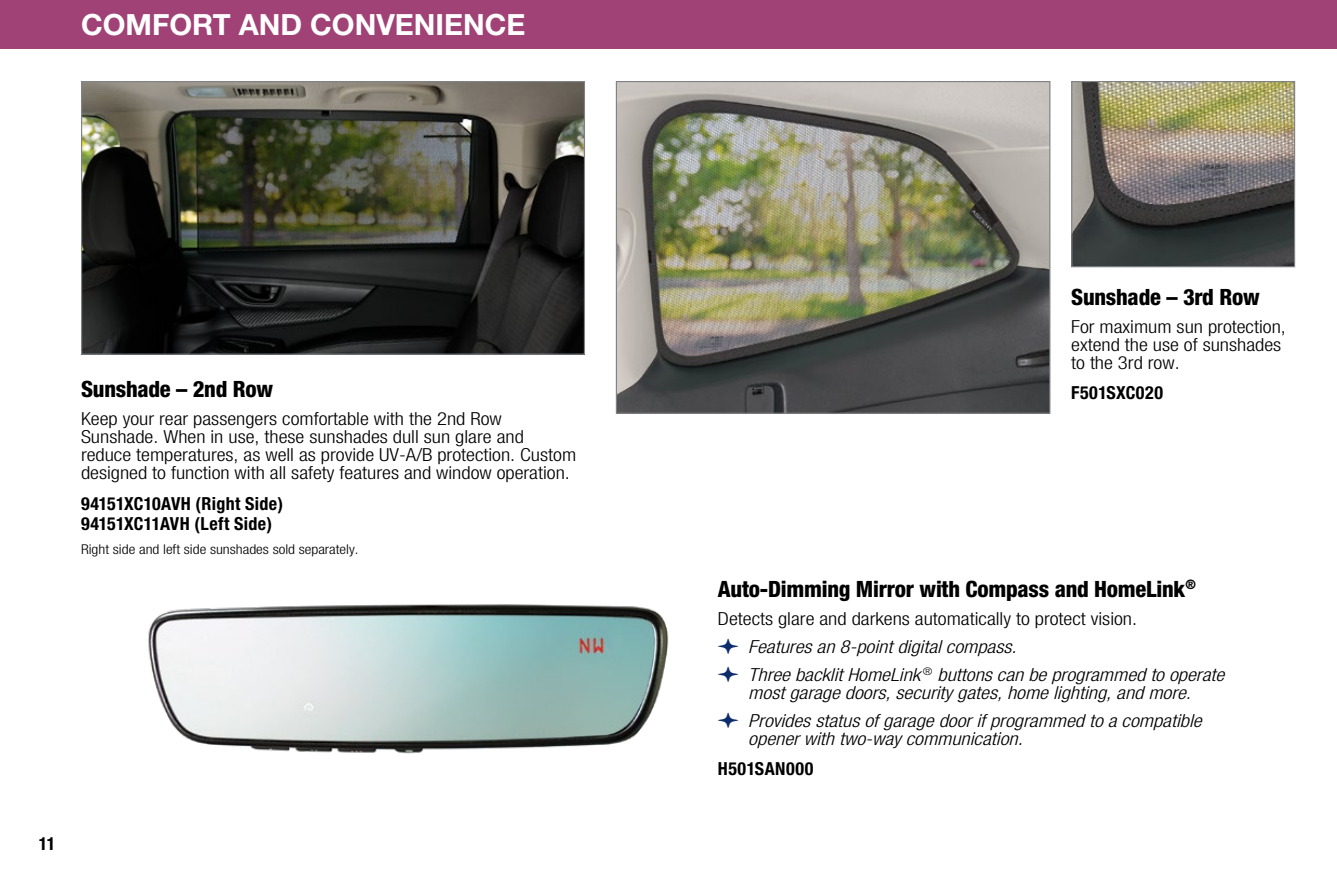
<style>
.page{position:relative;width:1337px;height:891px;background:#fff}
.page>*{position:absolute;margin:0;border:0;box-sizing:border-box;transform-origin:0 0}
.t1{font:700 29.25px "Helvetica Neue LT Pro";color:#fff}
.t2{font:800 condensed 22.5px "Helvetica Neue";letter-spacing:-.01em;color:#000}
.t3{font:300 condensed 18px/18px "Helvetica Neue";color:#000;scale:1.15 1}
.t4{font:italic 300 condensed 18px/28.1px "Helvetica Neue";color:#000;scale:1.15 1}
.t5{font:700 condensed 18px/20.2px "Helvetica Neue";letter-spacing:.02em;color:#000}
.t6{font:300 condensed 13.5px "Helvetica Neue";color:#000;scale:1.15 1}
</style>
<div class="page">
<div style="left:0;top:0;width:1336px;height:49px;background:#a04276"></div>
<img style="left:148px;top:604px;width:521px;height:150px">
<img style="left:618px;top:83px;width:430px;height:329px">
<div style="left:616px;top:81px;width:434px;height:333px;border:1px solid #808285"></div>
<img style="left:1073px;top:83px;width:220px;height:182px">
<div style="left:1071px;top:81px;width:224px;height:186px;border:1px solid #808285"></div>
<img style="left:83px;top:83px;width:500px;height:270px">
<div style="left:81px;top:81px;width:504px;height:274px;border:1px solid #808285"></div>
<h1 class="t1" style="left:81px;top:6px;width:446px">COMFORT AND CONVENIENCE</h1>
<p class="t5" style="left:39px;top:833px;width:18px">11</p>
<p class="t2" style="left:1071px;top:283px;width:190px">Sunshade – 3rd Row</p>
<p class="t3" style="left:1071px;top:318px;width:188px">For maximum sun protection, extend the use of sunshades to the 3rd row.</p>
<p class="t2" style="left:81px;top:375px;width:194px">Sunshade – 2nd Row</p>
<p class="t5" style="left:1071px;top:383px;width:93px">F501SXC020</p>
<p class="t3" style="left:81px;top:410px;width:432px">Keep your rear passengers comfortable with the 2nd Row Sunshade. When in use, these sunshades dull sun glare and reduce temperatures, as well as provide UV-A/B protection. Custom designed to function with all safety features and window operation.</p>
<p class="t5" style="left:81px;top:493px;width:204px">94151XC10AVH (Right Side)<br>94151XC11AVH (Left Side)</p>
<p class="t6" style="left:81px;top:541px;width:243px">Right side and left side sunshades sold separately.</p>
<p class="t2" style="left:718px;top:575px;width:479px">Auto-Dimming Mirror with Compass and HomeLink<sup>®</sup></p>
<p class="t3" style="left:718px;top:609px;width:366px">Detects glare and darkens automatically to protect vision.</p>
<p class="t4" style="left:748px;top:632px;width:415px">Features an 8-point digital compass.<br>Three backlit HomeLink <sup>®</sup> buttons can be programmed to operate</p>
<p class="t4" style="left:748px;top:678px;width:396px">most garage doors, security gates, home lighting, and more.<br>Provides status of garage door if programmed to a compatible</p>
<p class="t4" style="left:748px;top:724px;width:240px">opener with two-way communication.</p>
<p class="t5" style="left:718px;top:759px;width:97px">H501SAN000</p>
</div>
